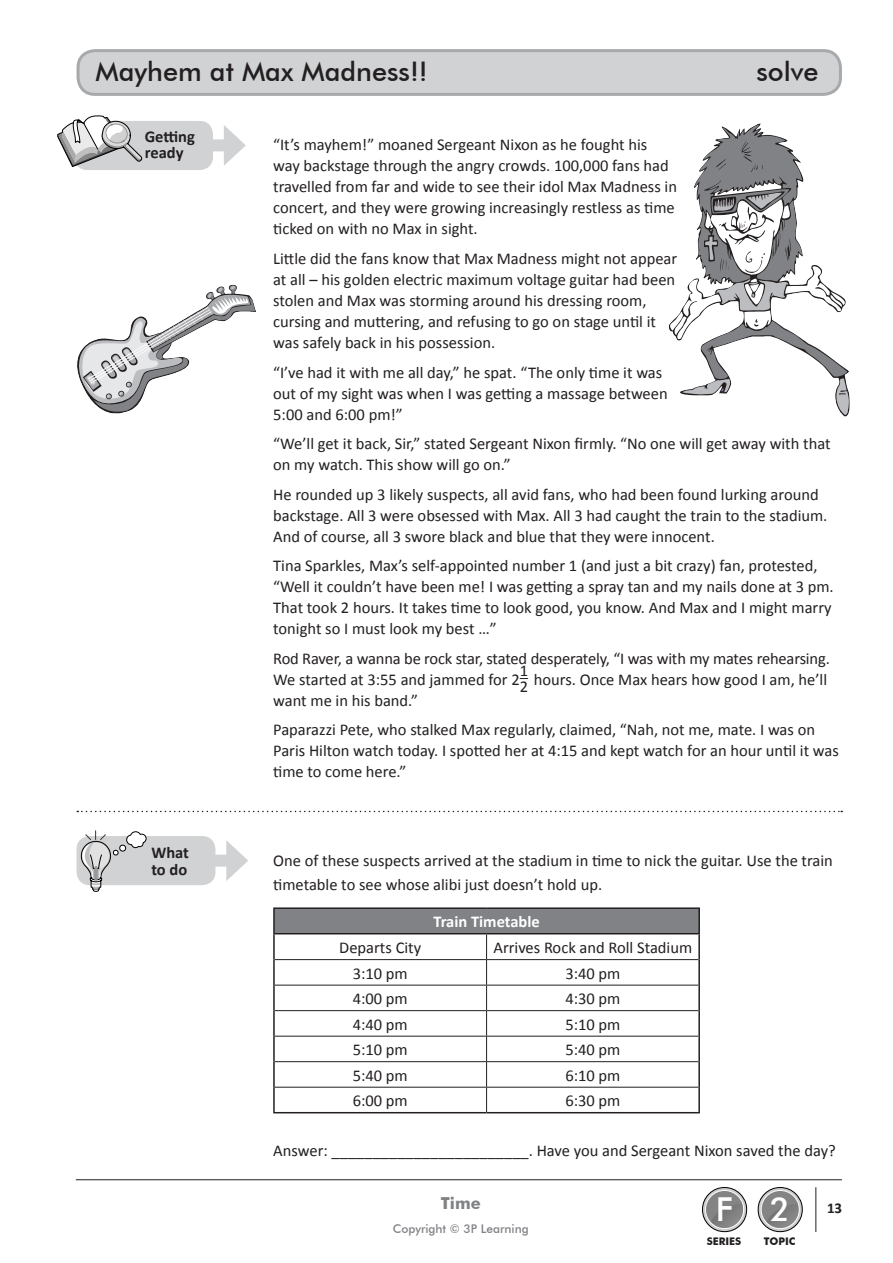
<style>
.page{position:relative;width:893px;height:1263px;background:#fff}
.page>*{position:absolute;margin:0;border:0;box-sizing:border-box;transform-origin:0 0}
.t1{font:500 33px "Futura BT";color:#fff}
.t2{font:500 27px "Futura BT";color:#231f20}
.t3{font:16.5px/21px "Calibri";color:#231f20}
.t4{font:700 16.5px/16.5px "Calibri";color:#231f20}
.t5{font:700 16.5px "Calibri";color:#fff}
.t6{font:700 16.5px "Futura BT";color:#808285}
.t7{font:500 12px "Futura BT";color:#808285}
.t8{font:700 10.5px "Futura BT";color:#231f20}
</style>
<div class="page">
<svg style="left:702px;top:1187px;width:45px;height:45px"></svg>
<svg style="left:757px;top:1187px;width:46px;height:45px"></svg>
<hr style="left:76px;top:1179px;width:766px;height:1px;background:#231f20">
<hr style="left:815px;top:1187px;width:1px;height:45px;background:#231f20">
<div style="left:274px;top:908px;width:425px;height:26px;background:#808285"></div>
<hr style="left:275px;top:959px;width:212px;height:1px;background:#231f20">
<hr style="left:487px;top:959px;width:211px;height:1px;background:#231f20">
<hr style="left:275px;top:985px;width:212px;height:1px;background:#231f20">
<hr style="left:487px;top:985px;width:211px;height:1px;background:#231f20">
<hr style="left:275px;top:1010px;width:212px;height:1px;background:#231f20">
<hr style="left:487px;top:1010px;width:211px;height:1px;background:#231f20">
<hr style="left:275px;top:1036px;width:212px;height:1px;background:#231f20">
<hr style="left:487px;top:1036px;width:211px;height:1px;background:#231f20">
<hr style="left:275px;top:1061px;width:212px;height:1px;background:#231f20">
<hr style="left:487px;top:1061px;width:211px;height:1px;background:#231f20">
<hr style="left:275px;top:1087px;width:212px;height:1px;background:#231f20">
<hr style="left:487px;top:1087px;width:211px;height:1px;background:#231f20">
<svg style="left:486px;top:934px;width:1px;height:178px"></svg>
<hr style="left:273px;top:933px;width:214px;height:1px;background:#231f20">
<hr style="left:487px;top:933px;width:213px;height:1px;background:#231f20">
<hr style="left:273px;top:907px;width:214px;height:2px;background:#231f20">
<hr style="left:273px;top:909px;width:2px;height:24px;background:#231f20">
<hr style="left:487px;top:907px;width:213px;height:2px;background:#231f20">
<hr style="left:698px;top:909px;width:2px;height:24px;background:#231f20">
<hr style="left:273px;top:934px;width:2px;height:25px;background:#231f20">
<hr style="left:698px;top:934px;width:2px;height:25px;background:#231f20">
<hr style="left:273px;top:959px;width:2px;height:26px;background:#231f20">
<hr style="left:698px;top:959px;width:2px;height:26px;background:#231f20">
<hr style="left:273px;top:985px;width:2px;height:26px;background:#231f20">
<hr style="left:698px;top:985px;width:2px;height:26px;background:#231f20">
<hr style="left:273px;top:1011px;width:2px;height:25px;background:#231f20">
<hr style="left:698px;top:1011px;width:2px;height:25px;background:#231f20">
<hr style="left:273px;top:1036px;width:2px;height:26px;background:#231f20">
<hr style="left:698px;top:1036px;width:2px;height:26px;background:#231f20">
<hr style="left:273px;top:1062px;width:2px;height:25px;background:#231f20">
<hr style="left:698px;top:1062px;width:2px;height:25px;background:#231f20">
<hr style="left:273px;top:1087px;width:2px;height:25px;background:#231f20">
<hr style="left:698px;top:1087px;width:2px;height:25px;background:#231f20">
<hr style="left:273px;top:1112px;width:214px;height:1px;background:#231f20">
<hr style="left:487px;top:1112px;width:213px;height:1px;background:#231f20">
<svg style="left:77px;top:285px;width:179px;height:128px"></svg>
<div style="left:78px;top:51px;width:762px;height:43px;background:#d1d2d4;border-radius:17px"></div>
<div style="left:77px;top:49px;width:765px;height:47px;border:3px solid #a8a9ad;border-radius:17px"></div>
<svg style="left:670px;top:125px;width:179px;height:290px"></svg>
<div style="left:77px;top:837px;width:138px;height:48px;background:#d1d2d4;border-radius:13px"></div>
<div style="left:77px;top:836px;width:138px;height:49px;border:1px solid #d1d2d4;border-radius:13px"></div>
<div style="left:211px;top:855px;width:24px;height:12px;background:#d1d2d4"></div>
<svg style="left:226px;top:840px;width:22px;height:41px"></svg>
<svg style="left:81px;top:830px;width:66px;height:62px"></svg>
<div style="left:209px;top:139px;width:24px;height:12px;background:#d1d2d4"></div>
<svg style="left:224px;top:125px;width:22px;height:41px"></svg>
<div style="left:75px;top:121px;width:137px;height:49px;background:#d1d2d4;border-radius:13px"></div>
<div style="left:74px;top:121px;width:139px;height:49px;border:1px solid #d1d2d4;border-radius:13px"></div>
<svg style="left:57px;top:115px;width:85px;height:53px"></svg>
<svg style="left:77px;top:811px;width:765px;height:1px"></svg>
<h2 class="t2" style="left:96px;top:55px;width:334px">Mayhem at Max Madness!!</h2>
<h2 class="t2" style="left:756px;top:55px;width:64px">solve</h2>
<p class="t4" style="left:145px;top:128px;width:52px">Getting ready</p>
<p class="t4" style="left:151px;top:844px;width:39px">What to do</p>
<p class="t3" style="left:273px;top:135px;width:405px">“It’s mayhem!” moaned Sergeant Nixon as he fought his way backstage through the angry crowds. 100,000 fans had travelled from far and wide to see their idol Max Madness in concert, and they were growing increasingly restless as time ticked on with no Max in sight.</p>
<p class="t3" style="left:273px;top:248px;width:406px">Little did the fans know that Max Madness might not appear at all – his golden electric maximum voltage guitar had been stolen and Max was storming around his dressing room, cursing and muttering, and refusing to go on stage until it was safely back in his possession.</p>
<p class="t3" style="left:273px;top:362px;width:396px">“I’ve had it with me all day,” he spat. “The only time it was out of my sight was when I was getting a massage between<br>5:00 and 6:00 pm!”</p>
<p class="t3" style="left:273px;top:433px;width:559px">“We’ll get it back, Sir,” stated Sergeant Nixon firmly. “No one will get away with that on my watch. This show will go on.”</p>
<p class="t3" style="left:273px;top:484px;width:556px">He rounded up 3 likely suspects, all avid fans, who had been found lurking around backstage. All 3 were obsessed with Max. All 3 had caught the train to the stadium.<br>And of course, all 3 swore black and blue that they were innocent.</p>
<p class="t3" style="left:273px;top:555px;width:562px">Tina Sparkles, Max’s self-appointed number 1 (and just a bit crazy) fan, protested, “Well it couldn’t have been me! I was getting a spray tan and my nails done at 3 pm.<br>That took 2 hours. It takes time to look good, you know. And Max and I might marry tonight so I must look my best …”</p>
<p class="t3" style="left:273px;top:648px;width:558px">Rod Raver, a wanna be rock star, stated desperately, “I was with my mates rehearsing.<br>We started at 3:55 and jammed for 2</p>
<p class="t3" style="left:520px;top:662px;width:10px;line-height:16.5px">1<br>2</p>
<p class="t3" style="left:534px;top:669px;width:295px">hours. Once Max hears how good I am, he’ll</p>
<p class="t3" style="left:273px;top:685px;width:543px;line-height:29.5px">want me in his band.”<br>Paparazzi Pete, who stalked Max regularly, claimed, “Nah, not me, mate. I was on</p>
<p class="t3" style="left:273px;top:740px;width:567px">Paris Hilton watch today. I spotted her at 4:15 and kept watch for an hour until it was time to come here.”</p>
<p class="t3" style="left:273px;top:848px;width:561px;line-height:24px">One of these suspects arrived at the stadium in time to nick the guitar. Use the train timetable to see whose alibi just doesn’t hold up.</p>
<p class="t5" style="left:433px;top:911px;width:108px">Train Timetable</p>
<p class="t3" style="left:339px;top:937px;width:83px">Departs City</p>
<p class="t3" style="left:493px;top:937px;width:200px">Arrives Rock and Roll Stadium</p>
<p class="t3" style="left:353px;top:963px;width:57px">3:10 pm</p>
<p class="t3" style="left:565px;top:963px;width:57px">3:40 pm</p>
<p class="t3" style="left:353px;top:988px;width:57px">4:00 pm</p>
<p class="t3" style="left:565px;top:988px;width:57px">4:30 pm</p>
<p class="t3" style="left:353px;top:1014px;width:57px">4:40 pm</p>
<p class="t3" style="left:565px;top:1014px;width:57px">5:10 pm</p>
<p class="t3" style="left:353px;top:1039px;width:57px">5:10 pm</p>
<p class="t3" style="left:565px;top:1039px;width:57px">5:40 pm</p>
<p class="t3" style="left:353px;top:1065px;width:57px">5:40 pm</p>
<p class="t3" style="left:565px;top:1065px;width:57px">6:10 pm</p>
<p class="t3" style="left:353px;top:1090px;width:57px">6:00 pm</p>
<p class="t3" style="left:565px;top:1090px;width:57px">6:30 pm</p>
<p class="t3" style="left:273px;top:1140px;width:564px">Answer: ________________________. Have you and Sergeant Nixon saved the day?</p>
<p class="t6" style="left:441px;top:1193px;width:41px">Time</p>
<p class="t7" style="left:393px;top:1221px;width:137px">Copyright © 3P Learning</p>
<h1 class="t1" style="left:716px;top:1189px;width:128px">F2 <sup>13</sup></h1>
<p class="t8" style="left:707px;top:1234px;width:36px">SERIES</p>
<p class="t8" style="left:764px;top:1234px;width:33px">TOPIC</p>
</div>
